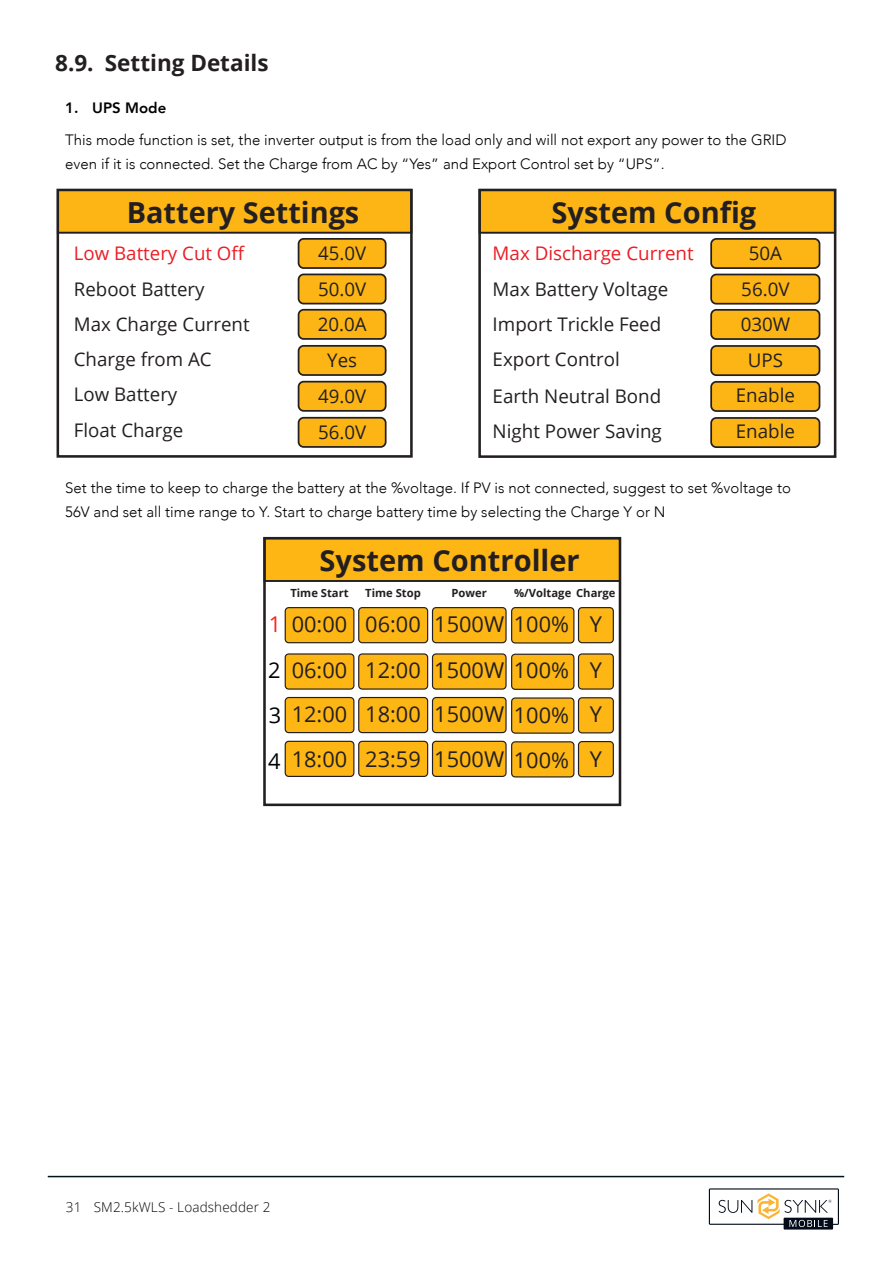
<style>
.page{position:relative;width:893px;height:1263px;background:#fff}
.page>*{position:absolute;margin:0;border:0;box-sizing:border-box;transform-origin:0 0}
.t1{font:700 29.1px "Open Sans";color:#231f20}
.t2{font:700 28.95px "Open Sans";color:#231f20}
.t3{font:700 22.5px "Open Sans";color:#231f20}
.t4{font:21.75px/45.2px "Open Sans";color:#231f20;text-align:justify}
.t5{font:21.75px/45.3px "Open Sans";color:#000;text-align:justify}
.t6{font:21.75px "Open Sans";color:#ff1f20}
.t7{font:18.75px/35.2px "Open Sans";color:#231f20}
.t8{font:18.75px "Open Sans";color:#ec1c24}
.t9{font:300 15px/24.3px "Avenir";color:#000}
.t10{font:800 15px "Avenir";color:#000}
.t11{font:300 13.5px "Open Sans";letter-spacing:.01em;color:#040503}
.t12{font:700 11.25px "Open Sans";color:#231f20}
</style>
<div class="page">
<svg style="left:709px;top:1188px;width:130px;height:41px"></svg>
<hr style="left:48px;top:1176px;width:796px;height:1px;background:#001315">
<div style="left:58px;top:190px;width:353px;height:43px;background:#fcb514"></div>
<div style="left:57px;top:189px;width:355px;height:45px;border:2px solid #231f20"></div>
<div style="left:57px;top:189px;width:356px;height:269px;border:3px solid #231f20"></div>
<div style="left:299px;top:239px;width:87px;height:29px;background:#fcb514;border-radius:5px"></div>
<div style="left:298px;top:238px;width:89px;height:31px;border:2px solid #231f20;border-radius:5px"></div>
<div style="left:299px;top:274px;width:87px;height:30px;background:#fcb514;border-radius:5px"></div>
<div style="left:298px;top:274px;width:89px;height:30px;border:2px solid #231f20;border-radius:5px"></div>
<div style="left:299px;top:346px;width:87px;height:29px;background:#fcb514;border-radius:5px"></div>
<div style="left:298px;top:345px;width:89px;height:31px;border:2px solid #231f20;border-radius:5px"></div>
<div style="left:299px;top:310px;width:87px;height:29px;background:#fcb514;border-radius:5px"></div>
<div style="left:298px;top:309px;width:89px;height:31px;border:2px solid #231f20;border-radius:5px"></div>
<div style="left:299px;top:382px;width:87px;height:29px;background:#fcb514;border-radius:5px"></div>
<div style="left:298px;top:381px;width:89px;height:31px;border:2px solid #231f20;border-radius:5px"></div>
<div style="left:299px;top:418px;width:87px;height:29px;background:#fcb514;border-radius:5px"></div>
<div style="left:298px;top:417px;width:89px;height:31px;border:2px solid #231f20;border-radius:5px"></div>
<div style="left:480px;top:190px;width:355px;height:43px;background:#fcb514"></div>
<div style="left:479px;top:189px;width:357px;height:45px;border:2px solid #231f20"></div>
<div style="left:478px;top:189px;width:358px;height:269px;border:3px solid #231f20"></div>
<div style="left:711px;top:239px;width:108px;height:29px;background:#fcb514;border-radius:5px"></div>
<div style="left:710px;top:238px;width:110px;height:31px;border:2px solid #231f20;border-radius:5px"></div>
<div style="left:711px;top:274px;width:108px;height:30px;background:#fcb514;border-radius:5px"></div>
<div style="left:710px;top:274px;width:110px;height:31px;border:2px solid #231f20;border-radius:5px"></div>
<div style="left:711px;top:346px;width:108px;height:29px;background:#fcb514;border-radius:5px"></div>
<div style="left:710px;top:345px;width:110px;height:31px;border:2px solid #231f20;border-radius:5px"></div>
<div style="left:711px;top:310px;width:108px;height:29px;background:#fcb514;border-radius:5px"></div>
<div style="left:710px;top:309px;width:110px;height:31px;border:2px solid #231f20;border-radius:5px"></div>
<div style="left:711px;top:382px;width:108px;height:29px;background:#fcb514;border-radius:5px"></div>
<div style="left:710px;top:381px;width:110px;height:31px;border:2px solid #231f20;border-radius:5px"></div>
<div style="left:711px;top:418px;width:108px;height:29px;background:#fcb514;border-radius:5px"></div>
<div style="left:710px;top:417px;width:110px;height:31px;border:2px solid #231f20;border-radius:5px"></div>
<div style="left:264px;top:538px;width:356px;height:43px;background:#fdb614"></div>
<div style="left:264px;top:537px;width:357px;height:45px;border:2px solid #231f20"></div>
<div style="left:263px;top:537px;width:358px;height:269px;border:3px solid #231f20"></div>
<div style="left:578px;top:608px;width:35px;height:35px;background:#fdb614;border-radius:4px"></div>
<div style="left:578px;top:607px;width:36px;height:36px;border:1px solid #231f20;border-radius:4px"></div>
<div style="left:578px;top:654px;width:35px;height:35px;background:#fdb614;border-radius:4px"></div>
<div style="left:578px;top:653px;width:36px;height:37px;border:1px solid #231f20;border-radius:4px"></div>
<div style="left:578px;top:741px;width:35px;height:36px;background:#fdb614;border-radius:4px"></div>
<div style="left:578px;top:741px;width:36px;height:36px;border:1px solid #231f20;border-radius:4px"></div>
<div style="left:578px;top:698px;width:35px;height:35px;background:#fdb614;border-radius:4px"></div>
<div style="left:578px;top:697px;width:36px;height:36px;border:1px solid #231f20;border-radius:4px"></div>
<div style="left:512px;top:608px;width:62px;height:35px;background:#fdb614;border-radius:4px"></div>
<div style="left:511px;top:607px;width:63px;height:36px;border:1px solid #231f20;border-radius:4px"></div>
<div style="left:512px;top:654px;width:62px;height:35px;background:#fdb614;border-radius:4px"></div>
<div style="left:511px;top:654px;width:63px;height:36px;border:1px solid #231f20;border-radius:4px"></div>
<div style="left:512px;top:742px;width:62px;height:35px;background:#fdb614;border-radius:4px"></div>
<div style="left:511px;top:741px;width:63px;height:36px;border:1px solid #231f20;border-radius:4px"></div>
<div style="left:512px;top:698px;width:62px;height:35px;background:#fdb614;border-radius:4px"></div>
<div style="left:511px;top:697px;width:63px;height:37px;border:1px solid #231f20;border-radius:4px"></div>
<div style="left:432px;top:608px;width:74px;height:35px;background:#fdb614;border-radius:4px"></div>
<div style="left:432px;top:607px;width:75px;height:36px;border:1px solid #231f20;border-radius:4px"></div>
<div style="left:432px;top:654px;width:74px;height:35px;background:#fdb614;border-radius:4px"></div>
<div style="left:432px;top:653px;width:75px;height:37px;border:1px solid #231f20;border-radius:4px"></div>
<div style="left:432px;top:741px;width:74px;height:35px;background:#fdb614;border-radius:4px"></div>
<div style="left:432px;top:741px;width:75px;height:36px;border:1px solid #231f20;border-radius:4px"></div>
<div style="left:432px;top:697px;width:74px;height:36px;background:#fdb614;border-radius:4px"></div>
<div style="left:432px;top:697px;width:75px;height:36px;border:1px solid #231f20;border-radius:4px"></div>
<div style="left:359px;top:608px;width:69px;height:35px;background:#fdb614;border-radius:4px"></div>
<div style="left:358px;top:607px;width:70px;height:36px;border:1px solid #231f20;border-radius:4px"></div>
<div style="left:359px;top:654px;width:69px;height:35px;background:#fdb614;border-radius:4px"></div>
<div style="left:358px;top:653px;width:70px;height:37px;border:1px solid #231f20;border-radius:4px"></div>
<div style="left:359px;top:741px;width:69px;height:35px;background:#fdb614;border-radius:4px"></div>
<div style="left:358px;top:741px;width:70px;height:36px;border:1px solid #231f20;border-radius:4px"></div>
<div style="left:359px;top:697px;width:69px;height:36px;background:#fdb614;border-radius:4px"></div>
<div style="left:358px;top:697px;width:70px;height:36px;border:1px solid #231f20;border-radius:4px"></div>
<div style="left:285px;top:608px;width:69px;height:35px;background:#fdb614;border-radius:4px"></div>
<div style="left:285px;top:607px;width:69px;height:36px;border:1px solid #231f20;border-radius:4px"></div>
<div style="left:285px;top:654px;width:69px;height:35px;background:#fdb614;border-radius:4px"></div>
<div style="left:285px;top:653px;width:69px;height:37px;border:1px solid #231f20;border-radius:4px"></div>
<div style="left:285px;top:741px;width:69px;height:35px;background:#fdb614;border-radius:4px"></div>
<div style="left:285px;top:741px;width:69px;height:36px;border:1px solid #231f20;border-radius:4px"></div>
<div style="left:285px;top:697px;width:69px;height:36px;background:#fdb614;border-radius:4px"></div>
<div style="left:285px;top:697px;width:69px;height:36px;border:1px solid #231f20;border-radius:4px"></div>
<p class="t3" style="left:55px;top:47px;width:215px">8.9. Setting Details</p>
<p class="t10" style="left:65px;top:96px;width:103px">1. UPS Mode</p>
<p class="t9" style="left:65px;top:128px;width:723px">This mode function is set, the inverter output is from the load only and will not export any power to the GRID even if it is connected. Set the Charge from AC by “Yes” and Export Control set by “UPS”.</p>
<h2 class="t2" style="left:127px;top:192px;width:234px">Battery Settings</h2>
<p class="t8" style="left:74px;top:241px;width:172px">Low Battery Cut Off</p>
<p class="t7" style="left:74px;top:271px;width:132px">Reboot Battery</p>
<p class="t7" style="left:318px;top:235px;width:50px">45.0V<br>50.0V</p>
<h1 class="t1" style="left:551px;top:192px;width:206px">System Config</h1>
<p class="t8" style="left:493px;top:241px;width:203px">Max Discharge Current</p>
<p class="t7" style="left:493px;top:271px;width:177px">Max Battery Voltage</p>
<p class="t7" style="left:741px;top:235px;width:50px;text-align:center">50A<br>56.0V</p>
<p class="t7" style="left:74px;top:306px;width:177px">Max Charge Current</p>
<p class="t7" style="left:318px;top:306px;width:50px">20.0A</p>
<p class="t7" style="left:493px;top:306px;width:170px">Import Trickle Feed</p>
<p class="t7" style="left:741px;top:306px;width:51px">030W</p>
<p class="t7" style="left:74px;top:341px;width:139px">Charge from AC</p>
<p class="t7" style="left:327px;top:342px;width:31px">Yes</p>
<p class="t7" style="left:493px;top:341px;width:129px">Export Control</p>
<p class="t7" style="left:748px;top:342px;width:37px">UPS</p>
<p class="t7" style="left:74px;top:377px;width:105px">Low Battery</p>
<p class="t7" style="left:74px;top:412px;width:111px">Float Charge</p>
<p class="t7" style="left:318px;top:378px;width:50px">49.0V</p>
<p class="t7" style="left:318px;top:414px;width:50px">56.0V</p>
<p class="t7" style="left:493px;top:379px;width:171px;line-height:34.3px">Earth Neutral Bond<br>Night Power Saving</p>
<p class="t7" style="left:736px;top:377px;width:61px;line-height:35.7px">Enable<br>Enable</p>
<p class="t9" style="left:65px;top:475px;width:727px">Set the time to keep to charge the battery at the %voltage. If PV is not connected, suggest to set %voltage to<br>56V and set all time range to Y. Start to charge battery time by selecting the Charge Y or N</p>
<h1 class="t1" style="left:320px;top:540px;width:262px">System Controller</h1>
<p class="t12" style="left:290px;top:585px;width:60px">Time Start</p>
<p class="t12" style="left:365px;top:585px;width:57px">Time Stop</p>
<p class="t12" style="left:514px;top:585px;width:103px">%/Voltage Charge</p>
<h3 class="t4" style="left:590px;top:601px;width:14px">Y Y Y Y</h3>
<p class="t12" style="left:452px;top:585px;width:37px">Power</p>
<h3 class="t4" style="left:434px;top:601px;width:136px">1500W 100% 1500W 100% 1500W 100% 1500W 100%</h3>
<h3 class="t4" style="left:292px;top:601px;width:57px">00:00<br>06:00<br>12:00<br>18:00</h3>
<h3 class="t4" style="left:365px;top:601px;width:57px">06:00<br>12:00<br>18:00<br>23:59</h3>
<h3 class="t6" style="left:269px;top:609px;width:14px">1</h3>
<h3 class="t5" style="left:268px;top:647px;width:15px">2<br>3<br>4</h3>
<p class="t11" style="left:66px;top:1198px;width:206px">31 SM2.5kWLS - Loadshedder 2</p>
</div>
